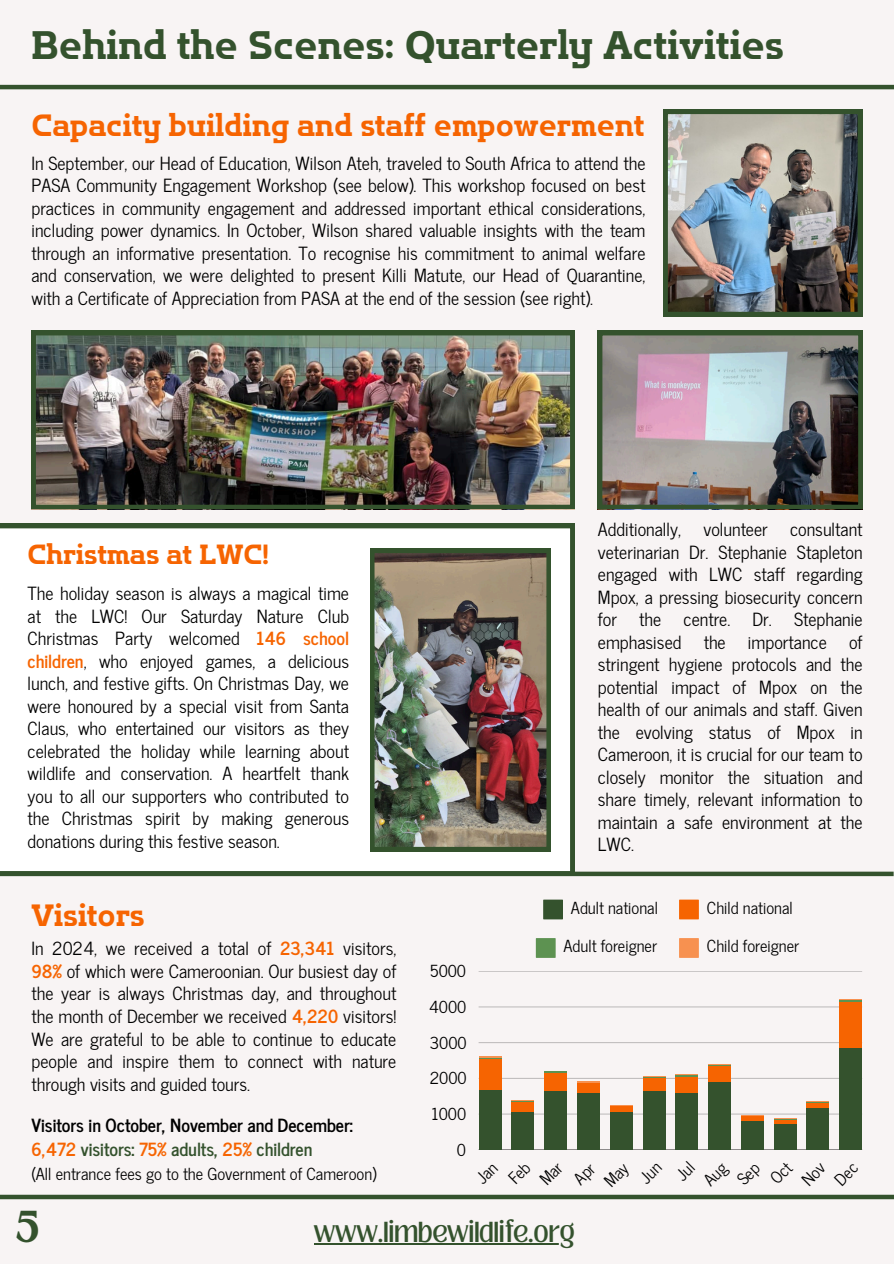
<style>
.page{position:relative;width:894px;height:1264px;background:#fff}
.page>*{position:absolute;margin:0;border:0;box-sizing:border-box;transform-origin:0 0}
.t1{font:39.75px "Flatory Slab 700";color:#34522d}
.t2{font:700 34.2px "Loubag";color:#34522d}
.t3{font:30.75px "Flatory Slab 700";color:#f66401}
.t4{font:27.75px "Flatory Slab 700";color:#f66401}
.t5{font:22.2px "Loubag";color:#34522d}
.t6{font:18px/22.5px "News Cycle";color:#000;text-align:justify}
.t7{font:700 18px "News Cycle";color:#000}
.t8{font:700 18px "News Cycle";color:#34522d}
.t9{font:16.5px/23.1px "News Cycle";color:#000}
.s1{font-weight:700;color:#f66401}
.s2{color:#f66401}
</style>
<div class="page">
<div style="left:0;top:0;width:893px;height:1263px;background:#f8f4f4"></div>
<div style="left:0;top:1194px;width:893px;height:5px;background:#34522d"></div>
<hr style="left:0;top:85px;width:893px;height:4px;background:#34522d">
<div style="left:0;top:524px;width:574px;height:347px;background:#fff"></div>
<div style="left:0;top:871px;width:893px;height:5px;background:#34522d"></div>
<img style="left:31px;top:331px;width:543px;height:178px">
<img style="left:663px;top:110px;width:198px;height:206px">
<img style="left:597px;top:331px;width:265px;height:178px">
<img style="left:370px;top:548px;width:180px;height:303px">
<svg style="left:543px;top:899px;width:20px;height:20px"></svg>
<svg style="left:679px;top:899px;width:19px;height:20px"></svg>
<svg style="left:535px;top:938px;width:20px;height:19px"></svg>
<svg style="left:679px;top:938px;width:19px;height:19px"></svg>
<hr style="left:478px;top:1149px;width:383px;height:1px;background:#000;opacity:.6">
<hr style="left:478px;top:1113px;width:383px;height:1px;background:#dddada">
<hr style="left:478px;top:1077px;width:383px;height:1px;background:#f0ecec">
<hr style="left:478px;top:1042px;width:383px;height:1px;background:#c3c0c0">
<hr style="left:478px;top:1006px;width:383px;height:1px;background:#d5d2d2">
<hr style="left:478px;top:971px;width:383px;height:1px;background:#cac7c7">
<div style="left:478px;top:1089px;width:23px;height:60px;background:#34522d"></div>
<div style="left:478px;top:1058px;width:23px;height:31px;background:#f66401"></div>
<hr style="left:478px;top:1056px;width:23px;height:2px;background:#5d9251">
<svg style="left:478px;top:1056px;width:23px;height:1px"></svg>
<div style="left:511px;top:1111px;width:23px;height:38px;background:#34522d"></div>
<div style="left:511px;top:1101px;width:23px;height:10px;background:#f66401"></div>
<svg style="left:511px;top:1100px;width:23px;height:1px"></svg>
<div style="left:544px;top:1090px;width:23px;height:59px;background:#34522d"></div>
<div style="left:544px;top:1072px;width:23px;height:18px;background:#f66401"></div>
<svg style="left:544px;top:1071px;width:23px;height:1px"></svg>
<div style="left:576px;top:1092px;width:23px;height:57px;background:#34522d"></div>
<div style="left:576px;top:1082px;width:23px;height:10px;background:#f66401"></div>
<svg style="left:576px;top:1081px;width:23px;height:2px"></svg>
<div style="left:609px;top:1111px;width:23px;height:38px;background:#34522d"></div>
<div style="left:609px;top:1105px;width:23px;height:6px;background:#f66401"></div>
<svg style="left:609px;top:1105px;width:23px;height:1px"></svg>
<div style="left:642px;top:1090px;width:23px;height:59px;background:#34522d"></div>
<div style="left:642px;top:1077px;width:23px;height:13px;background:#f66401"></div>
<svg style="left:643px;top:1076px;width:22px;height:1px"></svg>
<div style="left:675px;top:1092px;width:23px;height:57px;background:#34522d"></div>
<div style="left:675px;top:1076px;width:23px;height:16px;background:#f66401"></div>
<hr style="left:675px;top:1074px;width:23px;height:2px;background:#5d9251">
<svg style="left:675px;top:1074px;width:23px;height:1px"></svg>
<div style="left:708px;top:1081px;width:22px;height:68px;background:#34522d"></div>
<div style="left:708px;top:1065px;width:22px;height:16px;background:#f66401"></div>
<svg style="left:708px;top:1064px;width:22px;height:1px"></svg>
<div style="left:740px;top:1120px;width:23px;height:29px;background:#34522d"></div>
<div style="left:740px;top:1115px;width:23px;height:5px;background:#f66401"></div>
<svg style="left:740px;top:1115px;width:23px;height:1px"></svg>
<div style="left:773px;top:1123px;width:23px;height:26px;background:#34522d"></div>
<svg style="left:774px;top:1119px;width:22px;height:4px"></svg>
<svg style="left:774px;top:1118px;width:22px;height:1px"></svg>
<div style="left:806px;top:1107px;width:23px;height:42px;background:#34522d"></div>
<div style="left:806px;top:1102px;width:23px;height:5px;background:#f66401"></div>
<svg style="left:806px;top:1101px;width:23px;height:1px"></svg>
<div style="left:839px;top:1047px;width:22px;height:102px;background:#34522d"></div>
<div style="left:839px;top:1001px;width:22px;height:46px;background:#f66401"></div>
<hr style="left:839px;top:999px;width:22px;height:2px;background:#5d9251">
<svg style="left:839px;top:999px;width:22px;height:1px"></svg>
<hr style="left:314px;top:1243px;width:260px;height:1px;background:#34522d">
<p class="t1" style="left:31px;top:22px;width:753px">Behind the Scenes: Quarterly Activities</p>
<p class="t3" style="left:31px;top:108px;width:614px">Capacity building and staff empowerment</p>
<p class="t6" style="left:31px;top:151px;width:615px">In September, our Head of Education, Wilson Ateh, traveled to South Africa to attend the PASA Community Engagement Workshop (see below). This workshop focused on best practices in community engagement and addressed important ethical considerations, including power dynamics. In October, Wilson shared valuable insights with the team through an informative presentation. To recognise his commitment to animal welfare and conservation, we were delighted to present Killi Matute, our Head of Quarantine, with a Certificate of Appreciation from PASA at the end of the session (see right).</p>
<p class="t4" style="left:28px;top:538px;width:243px">Christmas at LWC!</p>
<p class="t6" style="left:28px;top:581px;width:323px">The holiday season is always a magical time at the LWC! Our Saturday Nature Club Christmas Party welcomed <span class="s1">146 school children</span>, who enjoyed games, a delicious lunch, and festive gifts. On Christmas Day, we were honoured by a special visit from Santa Claus, who entertained our visitors as they celebrated the holiday while learning about wildlife and conservation. A heartfelt thank you to all our supporters who contributed to the Christmas spirit by making generous donations during this festive season.</p>
<p class="t6" style="left:597px;top:517px;width:266px">Additionally, volunteer consultant veterinarian Dr. Stephanie Stapleton engaged with LWC staff regarding Mpox, a pressing biosecurity concern for the centre. Dr. Stephanie emphasised the importance of stringent hygiene protocols and the potential impact of Mpox on the health of our animals and staff. Given the evolving status of Mpox in Cameroon, it is crucial for our team to closely monitor the situation and share timely, relevant information to maintain a safe environment at the LWC.</p>
<p class="t9" style="left:571px;top:894px;width:88px">Adult national</p>
<p class="t9" style="left:706px;top:894px;width:87px">Child national</p>
<p class="t9" style="left:563px;top:933px;width:95px">Adult foreigner</p>
<p class="t9" style="left:706px;top:933px;width:94px">Child foreigner</p>
<p class="t3" style="left:31px;top:897px;width:115px">Visitors</p>
<p class="t6" style="left:31px;top:936px;width:366px">In 2024, we received a total of <span class="s1">23,341</span> visitors, <span class="s1">98%</span> of which were Cameroonian. Our busiest day of the year is always Christmas day, and throughout the month of December we received <span class="s1">4,220</span> visitors!<br>We are grateful to be able to continue to educate people and inspire them to connect with nature through visits and guided tours.</p>
<h2 class="t7" style="left:31px;top:1109px;width:323px">Visitors in October, November and December:</h2>
<p class="t8" style="left:31px;top:1133px;width:282px"><span class="s2">6,472</span> visitors: <span class="s2">75%</span> adults, <span class="s2">25%</span> children</p>
<p class="t9" style="left:31px;top:1161px;width:346px">(All entrance fees go to the Government of Cameroon)</p>
<h2 class="t2" style="left:15px;top:1199px;width:26px">5</h2>
<p class="t5" style="left:314px;top:1214px;width:262px">www.limbewildlife.org</p>
<p class="t9" style="left:430px;top:958px;width:37px">5000</p>
<p class="t9" style="left:428px;top:994px;width:39px">4000</p>
<p class="t9" style="left:429px;top:1029px;width:38px">3000</p>
<p class="t9" style="left:429px;top:1065px;width:38px">2000</p>
<p class="t9" style="left:431px;top:1101px;width:36px">1000</p>
<p class="t9" style="left:457px;top:1136px;width:11px">0</p>
<p class="t9" style="left:517px;top:1156px;width:26px;text-indent:-21px;rotate:-45deg">Feb<br>Mar</p>
<p class="t9" style="left:581px;top:1158px;width:28px;text-indent:-20px;rotate:-45deg">Apr<br>May</p>
</div>
